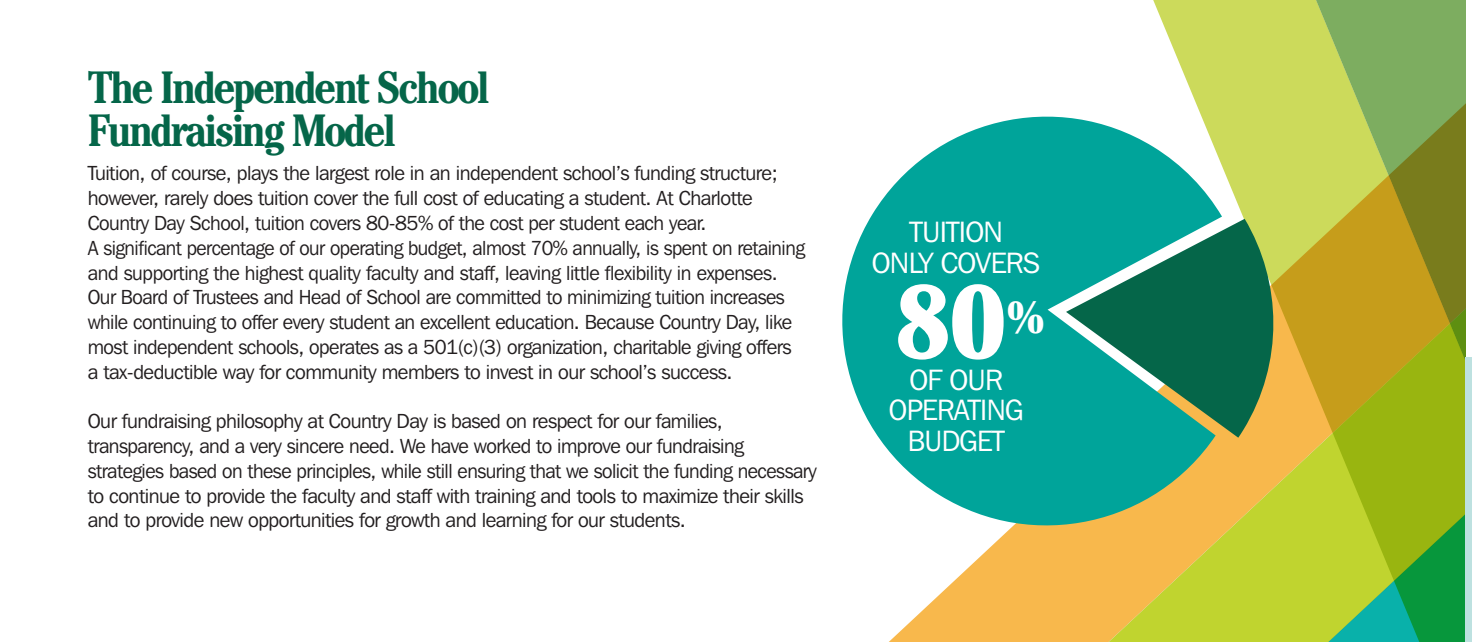
<style>
.page{position:relative;width:1472px;height:642px;background:#fff}
.page>*{position:absolute;margin:0;border:0;box-sizing:border-box;transform-origin:0 0}
.t1{font:900 condensed 103.5px "Cheltenham";color:#fff}
.t2{font:700 condensed 45px/42.8px "Cheltenham";letter-spacing:-.06em;color:#056649}
.t3{font:900 condensed 44.55px "Cheltenham";color:#fff}
.t4{font:29.25px/30.6px "Franklin Gothic IT Cby BT";letter-spacing:-.025em;color:#fff;text-align:center}
.t5{font:20.25px/24.8px "Franklin Gothic IT Cby BT";letter-spacing:-.025em;color:#231f20}
</style>
<div class="page">
<svg style="left:890px;top:552px;width:257px;height:89px;fill:#f8b84c"></svg>
<svg style="left:1147px;top:0;width:298px;height:641px;background:#b2be3f"></svg>
<svg style="left:842px;top:88px;width:380px;height:464px;fill:#00a49a"></svg>
<svg style="left:1066px;top:219px;width:218px;height:218px;background:#2f8e6f"></svg>
<svg style="left:1445px;top:0;width:27px;height:642px;background:#88ae59"></svg>
<h2 class="t2" style="left:88px;top:65px;width:403px">The Independent School<br>Fundraising Model</h2>
<p class="t5" style="left:88px;top:160px;width:718px">Tuition, of course, plays the largest role in an independent school’s funding structure; however, rarely does tuition cover the full cost of educating a student. At Charlotte Country Day School, tuition covers 80-85% of the cost per student each year.<br>A significant percentage of our operating budget, almost 70% annually, is spent on retaining and supporting the highest quality faculty and staff, leaving little flexibility in expenses.<br>Our Board of Trustees and Head of School are committed to minimizing tuition increases while continuing to offer every student an excellent education. Because Country Day, like most independent schools, operates as a 501(c)(3) organization, charitable giving offers a tax-deductible way for community members to invest in our school’s success.</p>
<p class="t5" style="left:88px;top:408px;width:730px">Our fundraising philosophy at Country Day is based on respect for our families, transparency, and a very sincere need. We have worked to improve our fundraising strategies based on these principles, while still ensuring that we solicit the funding necessary to continue to provide the faculty and staff with training and tools to maximize their skills and to provide new opportunities for growth and learning for our students.</p>
<h3 class="t4" style="left:872px;top:216px;width:170px">TUITION<br>ONLY COVERS</h3>
<h1 class="t1" style="left:894px;top:257px;width:114px">80</h1>
<h3 class="t3" style="left:1007px;top:289px;width:39px">%</h3>
<h3 class="t4" style="left:889px;top:363px;width:136px">OF OUR<br>OPERATING<br>BUDGET</h3>
</div>
